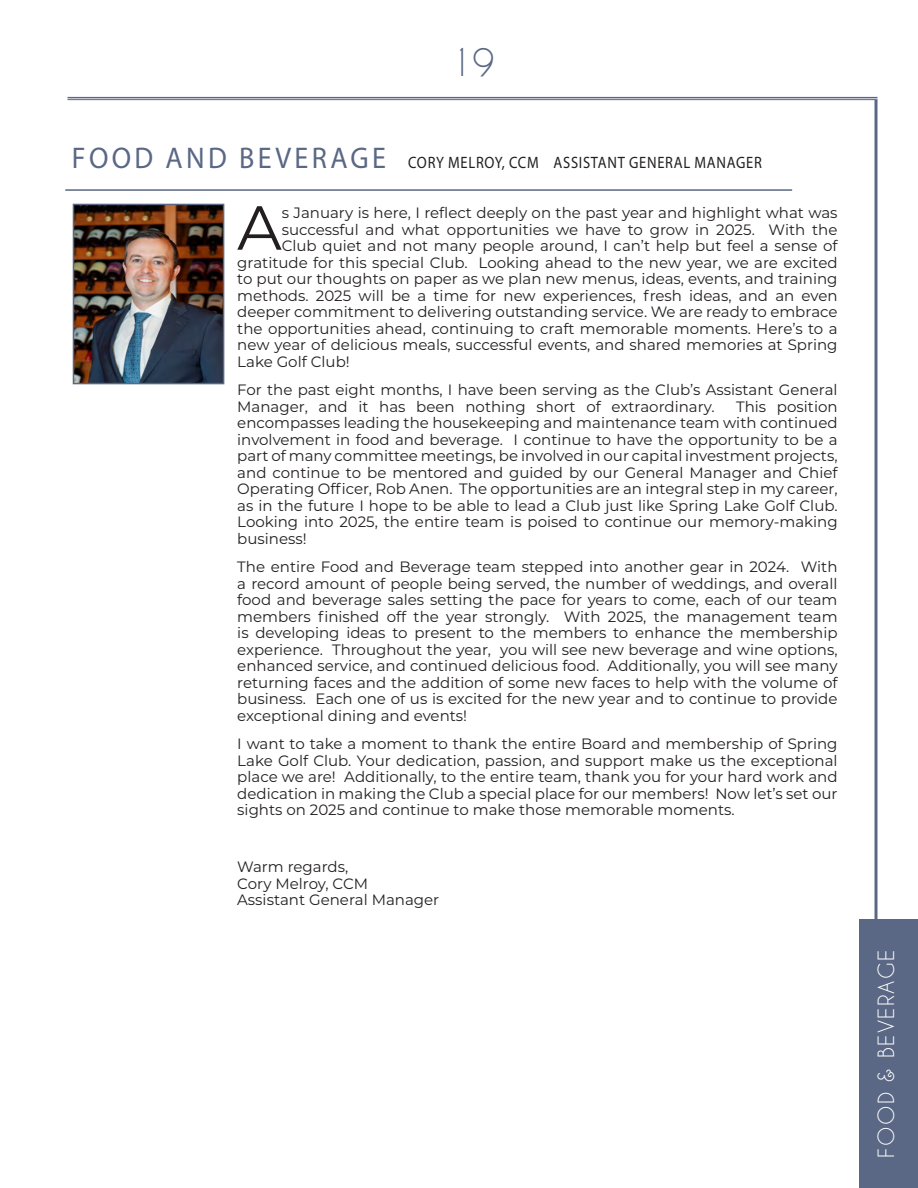
<style>
.page{position:relative;width:918px;height:1188px;background:#fff}
.page>*{position:absolute;margin:0;border:0;box-sizing:border-box;transform-origin:0 0}
.t1{font:62.1px "Montserrat";color:#231f20}
.t2{font:36px "Caviar Dreams";color:#5a6885}
.t3{font:30px "Myriad Pro";letter-spacing:.12em;color:#5a6885;scale:.94 1}
.t4{font:21px "Caviar Dreams";letter-spacing:.07em;color:#fff}
.t5{font:16.5px "Myriad Pro";letter-spacing:.05em;color:#231f20;scale:.88 1}
.t6{font:15px/16.5px "Montserrat";color:#231f20;text-align:justify}
</style>
<div class="page">
<div style="left:860px;top:919px;width:58px;height:269px;background:#5a6885"></div>
<svg style="left:874px;top:100px;width:4px;height:819px;background:#828da2"></svg>
<hr style="left:68px;top:97px;width:810px;height:1px;background:#5a6885">
<hr style="left:68px;top:99px;width:810px;height:1px;background:#5a6885">
<img style="left:76px;top:207px;width:145px;height:174px">
<div style="left:73px;top:204px;width:151px;height:180px;border:2px solid #5a6885"></div>
<hr style="left:65px;top:189px;width:727px;height:2px;background:#5a6885">
<h2 class="t2" style="left:451px;top:41px;width:45px">19</h2>
<p class="t3" style="left:72px;top:139px;width:336px">FOOD AND BEVERAGE</p>
<p class="t5" style="left:408px;top:152px;width:404px">CORY MELROY, CCM ASSISTANT GENERAL MANAGER</p>
<p class="t1" style="left:237px;top:185px;width:46px">A</p>
<p class="t6" style="left:282px;top:204px;width:557px">s January is here, I reflect deeply on the past year and highlight what was</p>
<p class="t6" style="left:282px;top:221px;width:557px">successful and what opportunities we have to grow in 2025. With the</p>
<p class="t6" style="left:282px;top:237px;width:557px">Club quiet and not many people around, I can’t help but feel a sense of</p>
<p class="t6" style="left:237px;top:254px;width:602px">gratitude for this special Club. Looking ahead to the new year, we are excited</p>
<p class="t6" style="left:237px;top:270px;width:602px">to put our thoughts on paper as we plan new menus, ideas, events, and training</p>
<p class="t6" style="left:237px;top:287px;width:602px">methods. 2025 will be a time for new experiences, fresh ideas, and an even</p>
<p class="t6" style="left:237px;top:303px;width:602px">deeper commitment to delivering outstanding service. We are ready to embrace</p>
<p class="t6" style="left:237px;top:320px;width:602px">the opportunities ahead, continuing to craft memorable moments. Here’s to a</p>
<p class="t6" style="left:237px;top:336px;width:602px">new year of delicious meals, successful events, and shared memories at Spring</p>
<p class="t6" style="left:237px;top:353px;width:114px">Lake Golf Club!</p>
<p class="t6" style="left:237px;top:381px;width:602px">For the past eight months, I have been serving as the Club’s Assistant General<br>Manager, and it has been nothing short of extraordinary.</p>
<p class="t6" style="left:237px;top:398px;width:602px;text-indent:499px">This position encompasses leading the housekeeping and maintenance team with continued involvement in food and beverage. I continue to have the opportunity to be a part of many committee meetings, be involved in our capital investment projects, and continue to be mentored and guided by our General Manager and Chief Operating Officer, Rob Anen. The opportunities are an integral step in my career, as in the future I hope to be able to lead a Club just like Spring Lake Golf Club.<br>Looking into 2025, the entire team is poised to continue our memory-making business!</p>
<p class="t6" style="left:237px;top:558px;width:602px">The entire Food and Beverage team stepped into another gear in 2024. With a record amount of people being served, the number of weddings, and overall food and beverage sales setting the pace for years to come, each of our team members finished off the year strongly. With 2025, the management team is developing ideas to present to the members to enhance the membership experience. Throughout the year, you will see new beverage and wine options, enhanced service, and continued delicious food. Additionally, you will see many returning faces and the addition of some new faces to help with the volume of business. Each one of us is excited for the new year and to continue to provide exceptional dining and events!</p>
<p class="t6" style="left:237px;top:735px;width:602px">I want to take a moment to thank the entire Board and membership of Spring Lake Golf Club. Your dedication, passion, and support make us the exceptional place we are! Additionally, to the entire team, thank you for your hard work and dedication in making the Club a special place for our members! Now let’s set our sights on 2025 and continue to make those memorable moments.</p>
<p class="t6" style="left:237px;top:858px;width:204px;text-align:left">Warm regards,<br>Cory Melroy, CCM<br>Assistant General Manager</p>
<h3 class="t4" style="left:874px;top:1158px;width:209px;rotate:-90deg">FOOD &amp; BEVERAGE</h3>
</div>
